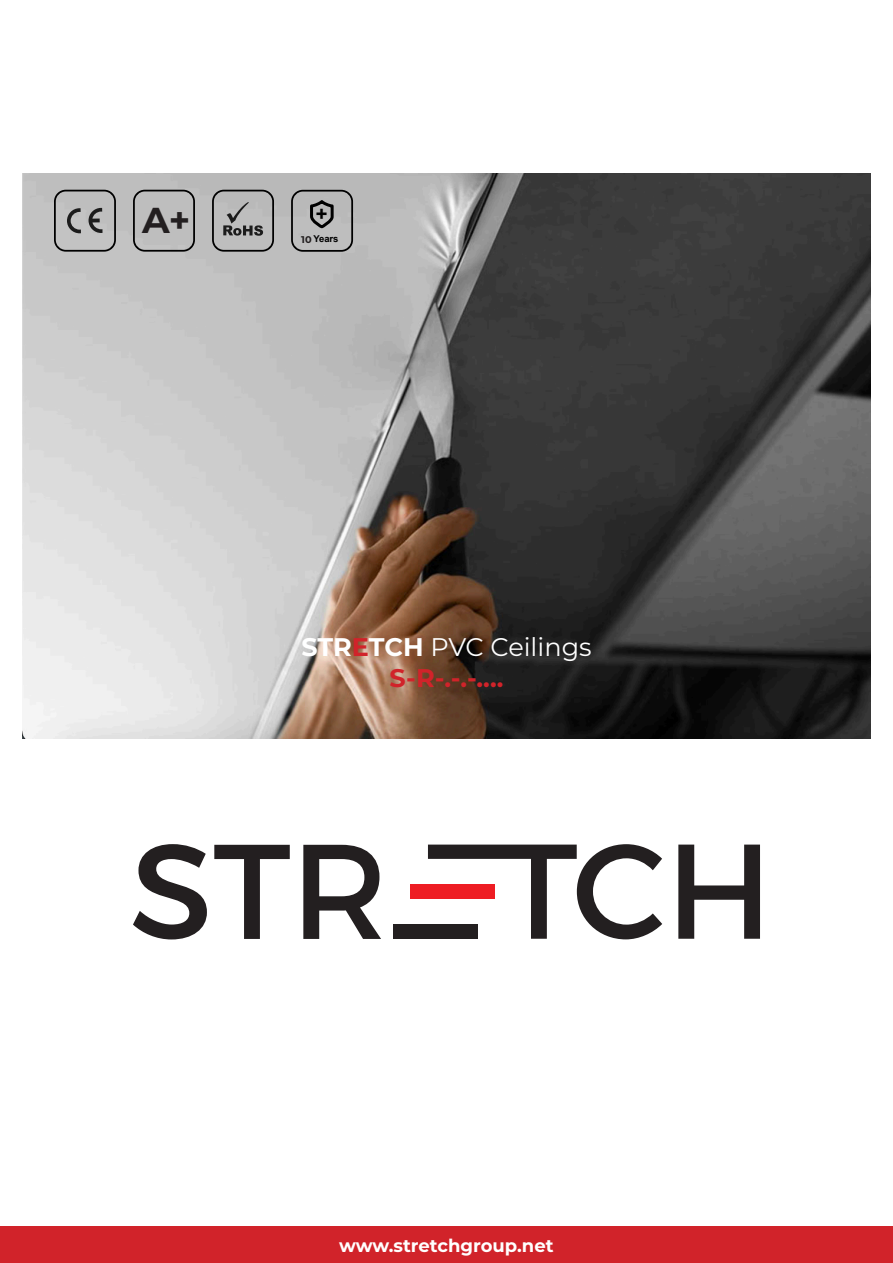
<style>
.page{position:relative;width:893px;height:1263px;background:#fff}
.page>*{position:absolute;margin:0;border:0;box-sizing:border-box;transform-origin:0 0}
.t1{font:700 36px "Montserrat";color:#231f20}
.t2{font:25.5px "Montserrat";color:#fff}
.t3{font:700 25.5px "Montserrat";color:#d1232a}
.t4{font:700 20.1px "Arial";color:#000}
.t5{font:700 18px "Montserrat";color:#fff}
.t6{font:700 9.45px "Arial";color:#000}
.s1{font-family:"Montserrat";font-size:9.75px;color:#231f20}
.s2{font-weight:700}
.s3{font-weight:700;color:#d1232a}
</style>
<div class="page">
<img style="left:23px;top:174px;width:847px;height:564px">
<svg style="left:133px;top:844px;width:74px;height:95px"></svg>
<svg style="left:214px;top:845px;width:76px;height:94px"></svg>
<svg style="left:303px;top:845px;width:78px;height:94px"></svg>
<svg style="left:678px;top:844px;width:82px;height:95px"></svg>
<svg style="left:428px;top:844px;width:234px;height:95px"></svg>
<div style="left:410px;top:884px;width:85px;height:15px;background:#ee1d23"></div>
<div style="left:393px;top:924px;width:84px;height:15px;background:#231f20"></div>
<div style="left:0;top:1227px;width:893px;height:36px;background:#d1232a"></div>
<svg style="left:133px;top:190px;width:62px;height:62px;background:#ababab"></svg>
<svg style="left:212px;top:190px;width:62px;height:62px;background:#9c9c9c"></svg>
<svg style="left:54px;top:190px;width:62px;height:62px;background:#a0a0a0"></svg>
<svg style="left:291px;top:190px;width:62px;height:62px;background:#9e9e9e"></svg>
<p class="t1" style="left:142px;top:194px;width:50px">A+</p>
<p class="t4" style="left:316px;top:200px;width:13px">+</p>
<p class="t6" style="left:301px;top:233px;width:39px"><span class="s1">10</span> Years</p>
<p class="t2" style="left:301px;top:630px;width:292px"><span class="s2">STR</span><span class="s3">E</span><span class="s2">TCH</span> PVC Ceilings</p>
<p class="t3" style="left:390px;top:659px;width:115px">S-R-.-.-....</p>
<p class="t5" style="left:339px;top:1232px;width:216px">www.stretchgroup.net</p>
</div>
